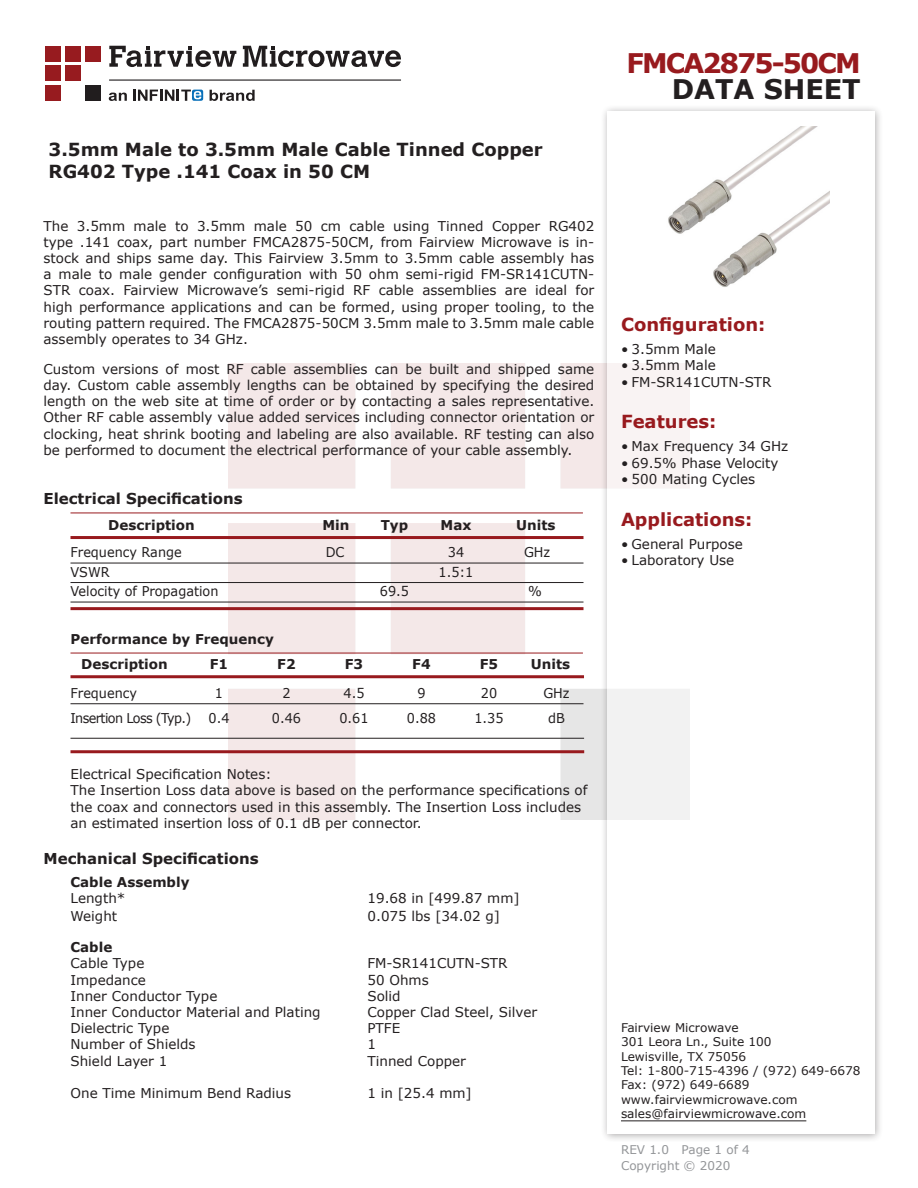
<style>
.page{position:relative;width:918px;height:1188px;background:#fff}
.page>*{position:absolute;margin:0;border:0;box-sizing:border-box;transform-origin:0 0}
.FM{font:700 27px "Verdana";letter-spacing:-.07em;color:#981a1e}
.t1{font:700 27px "Verdana";color:#231f20}
.Web_Description_Para{font:700 18px/21.6px "Verdana";color:#231f20}
.Head1{font:700 18px "Verdana";color:#981a1e}
.Applications_Header{font:700 18px "Verdana";color:#981a1e}
.Head1-2{font:700 15px "Verdana";color:#231f20}
.MarketingDescription{font:13.5px/16.2px "Verdana";color:#231f20;text-align:justify}
.Specs_Para{font:13.5px/16.2px "Verdana";color:#231f20}
.Table-Body{font:13.5px "Verdana";color:#231f20;scale:.95 1}
.Table_Body_Frequency{font:13.5px "Verdana";color:#231f20;scale:.95 1}
.Table_Header_Frequen{font:700 13.5px "Verdana";color:#231f20}
.Table-Header{font:700 13.5px "Verdana";color:#231f20}
.Head2{font:700 13.5px "Verdana";color:#231f20}
.Table_Body_Frequency-2{font:13.5px "Verdana";letter-spacing:-.05em;color:#231f20;scale:.95 1}
.Head3{font:700 13.5px "Verdana";color:#231f20}
.FM_Info{font:12px "Verdana";color:#231f20}
.REV_Info{font:12px "Verdana";color:#939598}
</style>
<div class="page">
<div style="left:45px;top:46px;width:16px;height:15px;background:#971b1f"></div>
<div style="left:65px;top:66px;width:16px;height:15px;background:#971b1f"></div>
<div style="left:85px;top:85px;width:16px;height:16px;background:#211d1e"></div>
<div style="left:45px;top:85px;width:16px;height:16px;background:#971b1f"></div>
<div style="left:85px;top:46px;width:16px;height:15px;background:#971b1f"></div>
<div style="left:45px;top:66px;width:16px;height:15px;background:#971b1f"></div>
<div style="left:65px;top:46px;width:16px;height:15px;background:#971b1f"></div>
<svg style="left:109px;top:46px;width:292px;height:21px"></svg>
<svg style="left:192px;top:90px;width:11px;height:11px"></svg>
<svg style="left:133px;top:90px;width:68px;height:11px"></svg>
<svg style="left:210px;top:90px;width:45px;height:11px"></svg>
<svg style="left:109px;top:93px;width:18px;height:8px"></svg>
<hr style="left:109px;top:80px;width:292px;height:1px;background:#211d1e">
<div style="left:600px;top:104px;width:284px;height:1039px;background:#231f20;opacity:.75"></div>
<div style="left:608px;top:111px;width:267px;height:1023px;background:#fff"></div>
<hr style="left:70px;top:513px;width:513px;height:1px;background:#981a1e">
<hr style="left:70px;top:536px;width:514px;height:3px;background:#981a1e">
<hr style="left:70px;top:563px;width:514px;height:1px;background:#231f20">
<hr style="left:70px;top:582px;width:514px;height:1px;background:#231f20">
<hr style="left:70px;top:602px;width:514px;height:1px;background:#231f20">
<hr style="left:70px;top:607px;width:514px;height:3px;background:#981a1e">
<hr style="left:70px;top:653px;width:513px;height:1px;background:#981a1e">
<hr style="left:70px;top:675px;width:514px;height:3px;background:#981a1e">
<hr style="left:70px;top:703px;width:514px;height:1px;background:#231f20">
<hr style="left:70px;top:738px;width:514px;height:1px;background:#231f20">
<hr style="left:70px;top:750px;width:514px;height:3px;background:#981a1e">
<hr style="left:621px;top:1120px;width:185px;height:1px;background:#231f20">
<img style="left:668px;top:126px;width:162px;height:161px">
<p class="Web_Description_Para" style="left:49px;top:139px;width:496px">3.5mm Male to 3.5mm Male Cable Tinned Copper<br>RG402 Type .141 Coax in 50 CM</p>
<p class="MarketingDescription" style="left:44px;top:217px;width:552px">The 3.5mm male to 3.5mm male 50 cm cable using Tinned Copper RG402 type .141 coax, part number FMCA2875-50CM, from Fairview Microwave is in&shy;stock and ships same day. This Fairview 3.5mm to 3.5mm cable assembly has a male to male gender configuration with 50 ohm semi-rigid FM-SR141CUTN-STR coax. Fairview Microwave’s semi-rigid RF cable assemblies are ideal for high performance applications and can be formed, using proper tooling, to the routing pattern required. The FMCA2875-50CM 3.5mm male to 3.5mm male cable assembly operates to 34 GHz.</p>
<p class="MarketingDescription" style="left:44px;top:361px;width:552px">Custom versions of most RF cable assemblies can be built and shipped same day. Custom cable assembly lengths can be obtained by specifying the desired length on the web site at time of order or by contacting a sales representative.<br>Other RF cable assembly value added services including connector orientation or clocking, heat shrink booting and labeling are also available. RF testing can also be performed to document the electrical performance of your cable assembly.</p>
<p class="Head1-2" style="left:44px;top:488px;width:201px">Electrical Specifications</p>
<p class="Table-Header" style="left:108px;top:516px;width:88px">Description</p>
<p class="Table-Header" style="left:322px;top:516px;width:29px">Min</p>
<p class="Table-Header" style="left:381px;top:516px;width:29px">Typ</p>
<p class="Table-Header" style="left:441px;top:516px;width:32px">Max</p>
<p class="Table-Header" style="left:516px;top:516px;width:41px">Units</p>
<p class="Table-Body" style="left:70px;top:543px;width:119px">Frequency Range</p>
<p class="Table-Body" style="left:326px;top:543px;width:21px">DC</p>
<p class="Table-Body" style="left:448px;top:543px;width:19px">34</p>
<p class="Table-Body" style="left:524px;top:543px;width:29px">GHz</p>
<p class="Table-Body" style="left:70px;top:562px;width:43px">VSWR</p>
<p class="Table-Body" style="left:439px;top:562px;width:38px">1.5:1</p>
<p class="Table-Body" style="left:70px;top:582px;width:157px">Velocity of Propagation</p>
<p class="Table-Body" style="left:380px;top:582px;width:32px">69.5</p>
<p class="Table-Body" style="left:528px;top:582px;width:16px">%</p>
<p class="Head2" style="left:70px;top:630px;width:205px">Performance by Frequency</p>
<p class="Table_Header_Frequen" style="left:81px;top:655px;width:88px">Description</p>
<p class="Table_Header_Frequen" style="left:210px;top:655px;width:20px">F1</p>
<p class="Table_Header_Frequen" style="left:277px;top:655px;width:20px">F2</p>
<p class="Table_Header_Frequen" style="left:345px;top:655px;width:20px">F3</p>
<p class="Table_Header_Frequen" style="left:412px;top:655px;width:20px">F4</p>
<p class="Table_Header_Frequen" style="left:480px;top:655px;width:20px">F5</p>
<p class="Table_Header_Frequen" style="left:531px;top:655px;width:41px">Units</p>
<p class="Table_Body_Frequency" style="left:70px;top:684px;width:72px">Frequency</p>
<p class="Table_Body_Frequency" style="left:215px;top:684px;width:10px">1</p>
<p class="Table_Body_Frequency" style="left:282px;top:684px;width:10px">2</p>
<p class="Table_Body_Frequency" style="left:344px;top:684px;width:24px">4.5</p>
<p class="Table_Body_Frequency" style="left:417px;top:684px;width:10px">9</p>
<p class="Table_Body_Frequency" style="left:481px;top:684px;width:19px">20</p>
<p class="Table_Body_Frequency" style="left:543px;top:684px;width:29px">GHz</p>
<p class="Table_Body_Frequency-2" style="left:70px;top:709px;width:129px">Insertion Loss (Typ.)</p>
<p class="Table_Body_Frequency" style="left:209px;top:709px;width:24px">0.4</p>
<p class="Table_Body_Frequency" style="left:272px;top:709px;width:32px">0.46</p>
<p class="Table_Body_Frequency" style="left:339px;top:709px;width:32px">0.61</p>
<p class="Table_Body_Frequency" style="left:407px;top:709px;width:32px">0.88</p>
<p class="Table_Body_Frequency" style="left:474px;top:709px;width:32px">1.35</p>
<p class="Table_Body_Frequency" style="left:548px;top:709px;width:19px">dB</p>
<p class="Specs_Para" style="left:70px;top:766px;width:203px">Electrical Specification Notes:</p>
<p class="Specs_Para" style="left:70px;top:782px;width:518px">The Insertion Loss data above is based on the performance specifications of the coax and connectors used in this assembly. The Insertion Loss includes an estimated insertion loss of 0.1 dB per connector.</p>
<p class="Head1-2" style="left:44px;top:848px;width:217px">Mechanical Specifications</p>
<p class="Head3" style="left:70px;top:872px;width:121px">Cable Assembly</p>
<p class="Specs_Para" style="left:70px;top:890px;width:56px">Length*</p>
<p class="Specs_Para" style="left:368px;top:890px;width:154px">19.68 in [499.87 mm]</p>
<p class="Specs_Para" style="left:70px;top:908px;width:48px">Weight</p>
<p class="Specs_Para" style="left:368px;top:908px;width:134px">0.075 lbs [34.02 g]</p>
<p class="Head3" style="left:70px;top:938px;width:43px">Cable</p>
<p class="Specs_Para" style="left:70px;top:955px;width:75px">Cable Type</p>
<p class="Specs_Para" style="left:368px;top:955px;width:142px">FM-SR141CUTN-STR</p>
<p class="Specs_Para" style="left:70px;top:971px;width:77px">Impedance</p>
<p class="Specs_Para" style="left:368px;top:971px;width:63px">50 Ohms</p>
<p class="Specs_Para" style="left:70px;top:988px;width:148px">Inner Conductor Type</p>
<p class="Specs_Para" style="left:368px;top:988px;width:35px">Solid</p>
<p class="Specs_Para" style="left:70px;top:1004px;width:252px">Inner Conductor Material and Plating</p>
<p class="Specs_Para" style="left:368px;top:1004px;width:171px">Copper Clad Steel, Silver</p>
<p class="Specs_Para" style="left:70px;top:1020px;width:100px">Dielectric Type</p>
<p class="Specs_Para" style="left:368px;top:1020px;width:34px">PTFE</p>
<p class="Specs_Para" style="left:70px;top:1036px;width:127px">Number of Shields</p>
<p class="Specs_Para" style="left:368px;top:1036px;width:10px">1</p>
<p class="Specs_Para" style="left:70px;top:1052px;width:98px">Shield Layer 1</p>
<p class="Specs_Para" style="left:368px;top:1052px;width:100px">Tinned Copper</p>
<p class="Specs_Para" style="left:70px;top:1085px;width:222px">One Time Minimum Bend Radius</p>
<p class="Specs_Para" style="left:368px;top:1085px;width:106px">1 in [25.4 mm]</p>
<p class="FM" style="left:627px;top:44px;width:236px">FMCA2875-50CM</p>
<p class="t1" style="left:672px;top:70px;width:191px">DATA SHEET</p>
<p class="Head1" style="left:621px;top:312px;width:146px">Configuration:</p>
<p class="MarketingDescription" style="left:621px;top:341px;width:96px">• 3.5mm Male</p>
<p class="MarketingDescription" style="left:621px;top:357px;width:96px">• 3.5mm Male</p>
<p class="MarketingDescription" style="left:621px;top:373px;width:152px">• FM-SR141CUTN-STR</p>
<p class="Head1" style="left:621px;top:409px;width:97px">Features:</p>
<p class="MarketingDescription" style="left:621px;top:438px;width:169px">• Max Frequency 34 GHz</p>
<p class="MarketingDescription" style="left:621px;top:454px;width:159px">• 69.5% Phase Velocity</p>
<p class="MarketingDescription" style="left:621px;top:471px;width:136px">• 500 Mating Cycles</p>
<p class="Applications_Header" style="left:621px;top:506px;width:133px">Applications:</p>
<p class="MarketingDescription" style="left:621px;top:535px;width:123px">• General Purpose</p>
<p class="MarketingDescription" style="left:621px;top:552px;width:115px">• Laboratory Use</p>
<p class="FM_Info" style="left:621px;top:1019px;width:119px">Fairview Microwave</p>
<p class="FM_Info" style="left:621px;top:1034px;width:152px">301 Leora Ln., Suite 100</p>
<p class="FM_Info" style="left:621px;top:1048px;width:127px">Lewisville, TX 75056</p>
<p class="FM_Info" style="left:621px;top:1062px;width:241px">Tel: 1-800-715-4396 / (972) 649-6678</p>
<p class="FM_Info" style="left:621px;top:1077px;width:130px">Fax: (972) 649-6689</p>
<p class="FM_Info" style="left:621px;top:1091px;width:178px">www.fairviewmicrowave.com</p>
<p class="FM_Info" style="left:621px;top:1106px;width:187px">sales@fairviewmicrowave.com</p>
<p class="REV_Info" style="left:621px;top:1141px;width:130px">REV 1.0 Page 1 of 4</p>
<p class="REV_Info" style="left:621px;top:1157px;width:111px">Copyright © 2020</p>
</div>
